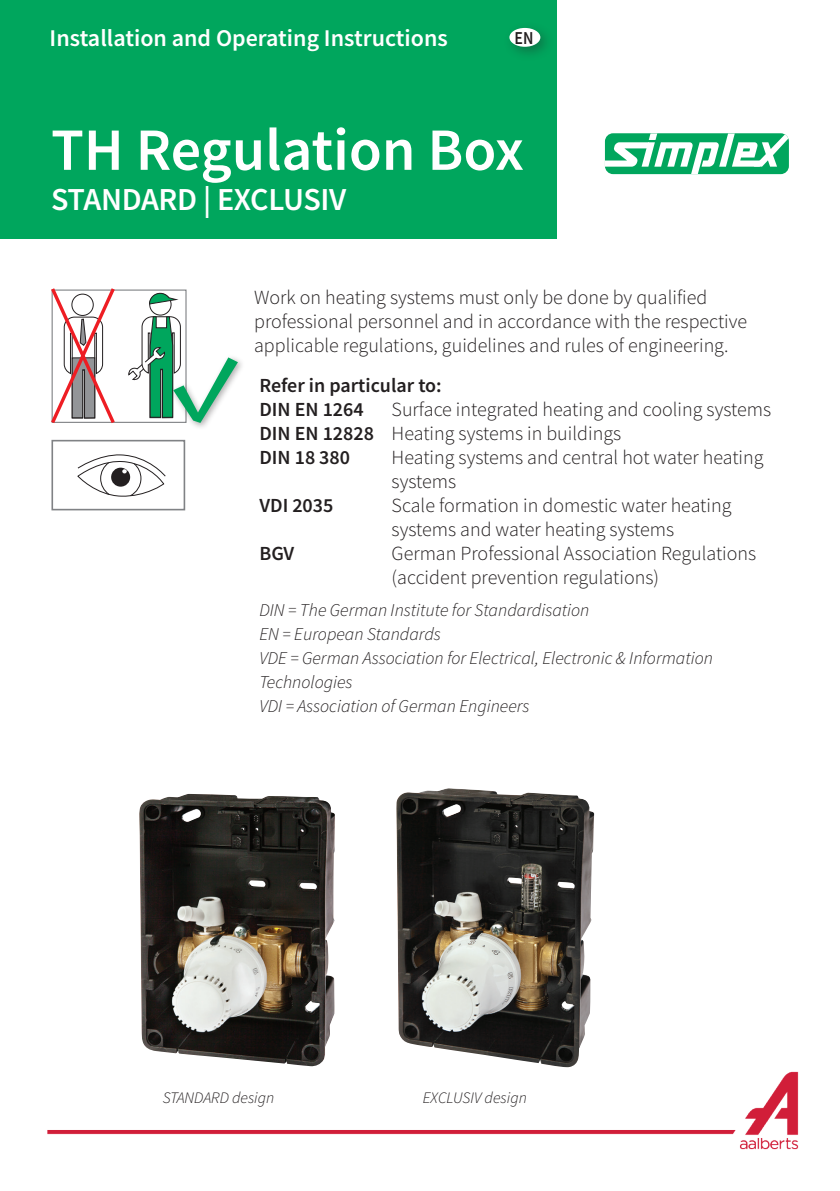
<style>
.page{position:relative;width:840px;height:1191px;background:#fff}
.page>*{position:absolute;margin:0;border:0;box-sizing:border-box;transform-origin:0 0}
.t1{font:600 60px "Source Sans Pro";color:#fff}
.t2{font:600 32px "Source Sans Pro";letter-spacing:-.01em;color:#fff}
.t3{font:600 24px "Source Sans Pro";color:#fff}
.t4{font:300 20px/24px "Source Sans Pro";color:#231f20}
.t5{font:600 20px/24px "Source Sans Pro";color:#231f20}
.t6{font:600 18.2px "Source Sans Pro";color:#231f20;scale:.87 1}
.t7{font:italic 300 18px/24px "Source Sans Pro";color:#231f20}
.t8{font:italic 300 16px "Source Sans Pro";color:#231f20}
.s1{font-weight:600}
</style>
<div class="page">
<div style="left:0;top:0;width:556px;height:238px;background:#00a65d"></div>
<img style="left:47px;top:1066px;width:752px;height:84px">
<svg style="left:604px;top:133px;width:184px;height:41px"></svg>
<div style="left:149px;top:293px;width:22px;height:22px;border:1px solid #231f20;border-radius:50%"></div>
<svg style="left:149px;top:292px;width:30px;height:13px"></svg>
<svg style="left:51px;top:288px;width:67px;height:135px"></svg>
<div style="left:170px;top:354px;width:75px;height:76px;background:#231f20;opacity:.35"></div>
<svg style="left:128px;top:316px;width:110px;height:107px"></svg>
<svg style="left:77px;top:454px;width:89px;height:43px"></svg>
<div style="left:51px;top:440px;width:134px;height:70px;border:2px solid #808285"></div>
<img style="left:139px;top:794px;width:196px;height:272px">
<img style="left:396px;top:788px;width:198px;height:279px">
<div style="left:502px;top:21px;width:52px;height:41px;background:#231f20;opacity:.35"></div>
<div style="left:509px;top:28px;width:31px;height:19px;background:#fff;border-radius:50%"></div>
<p class="t3" style="left:50px;top:23px;width:399px">Installation and Operating Instructions</p>
<p class="t6" style="left:514px;top:26px;width:23px">EN</p>
<h1 class="t1" style="left:51px;top:110px;width:474px">TH Regulation Box</h1>
<h2 class="t2" style="left:51px;top:178px;width:297px">STANDARD | EXCLUSIV</h2>
<p class="t4" style="left:254px;top:286px;width:494px">Work on heating systems must only be done by qualified professional personnel and in accordance with the respective applicable regulations, guidelines and rules of engineering.</p>
<p class="t5" style="left:259px;top:373px;width:184px">Refer in particular to:<br>DIN EN 1264</p>
<p class="t4" style="left:259px;top:397px;width:513px;text-indent:132px">Surface integrated heating and cooling systems<br><span class="s1">DIN EN 12828</span> Heating systems in buildings<br><span class="s1">DIN 18 380</span></p>
<p class="t4" style="left:391px;top:445px;width:373px">Heating systems and central hot water heating systems</p>
<p class="t5" style="left:259px;top:493px;width:75px">VDI 2035</p>
<p class="t4" style="left:391px;top:493px;width:341px">Scale formation in domestic water heating systems and water heating systems</p>
<p class="t5" style="left:259px;top:541px;width:36px">BGV</p>
<p class="t4" style="left:391px;top:541px;width:366px">German Professional Association Regulations (accident prevention regulations)</p>
<p class="t7" style="left:259px;top:598px;width:455px">DIN = The German Institute for Standardisation<br>EN = European Standards<br>VDE = German Association for Electrical, Electronic &amp; Information Technologies<br>VDI = Association of German Engineers</p>
<p class="t8" style="left:163px;top:1087px;width:113px">STANDARD design</p>
<p class="t8" style="left:422px;top:1087px;width:105px">EXCLUSIV design</p>
</div>
